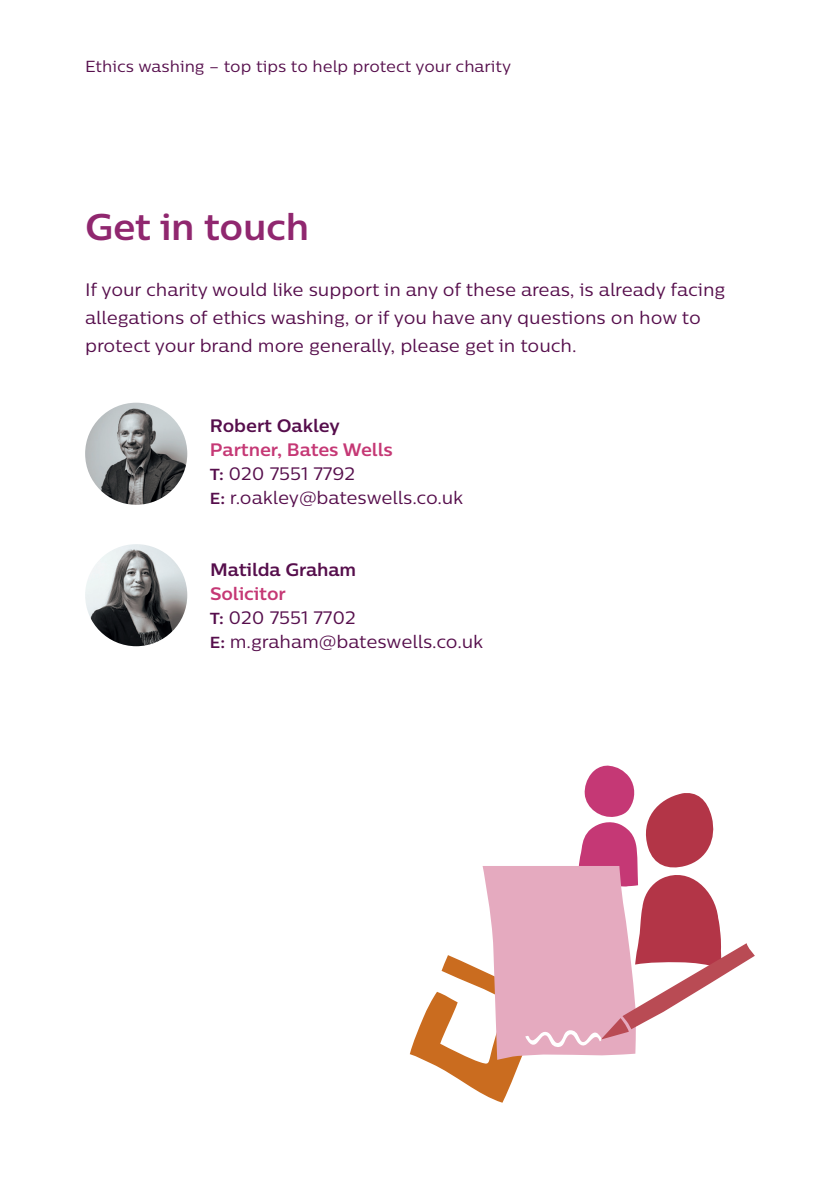
<style>
.page{position:relative;width:840px;height:1191px;background:#fff}
.page>*{position:absolute;margin:0;border:0;box-sizing:border-box;transform-origin:0 0}
.t1{font:700 37px "Centrale Sans";letter-spacing:-.01em;color:#90276f}
.t2{font:18px/24px "Centrale Sans";letter-spacing:-.005em;color:#560e4c}
.t3{font:700 18px "Centrale Sans";letter-spacing:-.005em;color:#560e4c}
.t4{font:16px "Centrale Sans";color:#560e4c}
.s1{font-weight:700;color:#c53875}
.s2{font-weight:700;font-size:16px}
</style>
<div class="page">
<svg style="left:409px;top:765px;width:345px;height:337px"></svg>
<img style="left:85px;top:403px;width:102px;height:102px;border-radius:51px">
<img style="left:85px;top:544px;width:102px;height:102px;border-radius:51px">
<p class="t4" style="left:85px;top:56px;width:427px">Ethics washing – top tips to help protect your charity</p>
<h1 class="t1" style="left:85px;top:203px;width:225px">Get in touch</h1>
<p class="t2" style="left:85px;top:275px;width:641px;line-height:28px">If your charity would like support in any of these areas, is already facing allegations of ethics washing, or if you have any questions on how to protect your brand more generally, please get in touch.</p>
<p class="t3" style="left:210px;top:414px;width:131px">Robert Oakley</p>
<p class="t2" style="left:210px;top:437px;width:255px"><span class="s1">Partner, Bates Wells<br></span><span class="s2">T:</span> 020 7551 7792<br><span class="s2">E:</span> r.oakley@bateswells.co.uk</p>
<p class="t3" style="left:210px;top:558px;width:148px">Matilda Graham</p>
<p class="t2" style="left:210px;top:581px;width:275px"><span class="s1">Solicitor<br></span><span class="s2">T:</span> 020 7551 7702<br><span class="s2">E:</span> m.graham@bateswells.co.uk</p>
</div>
